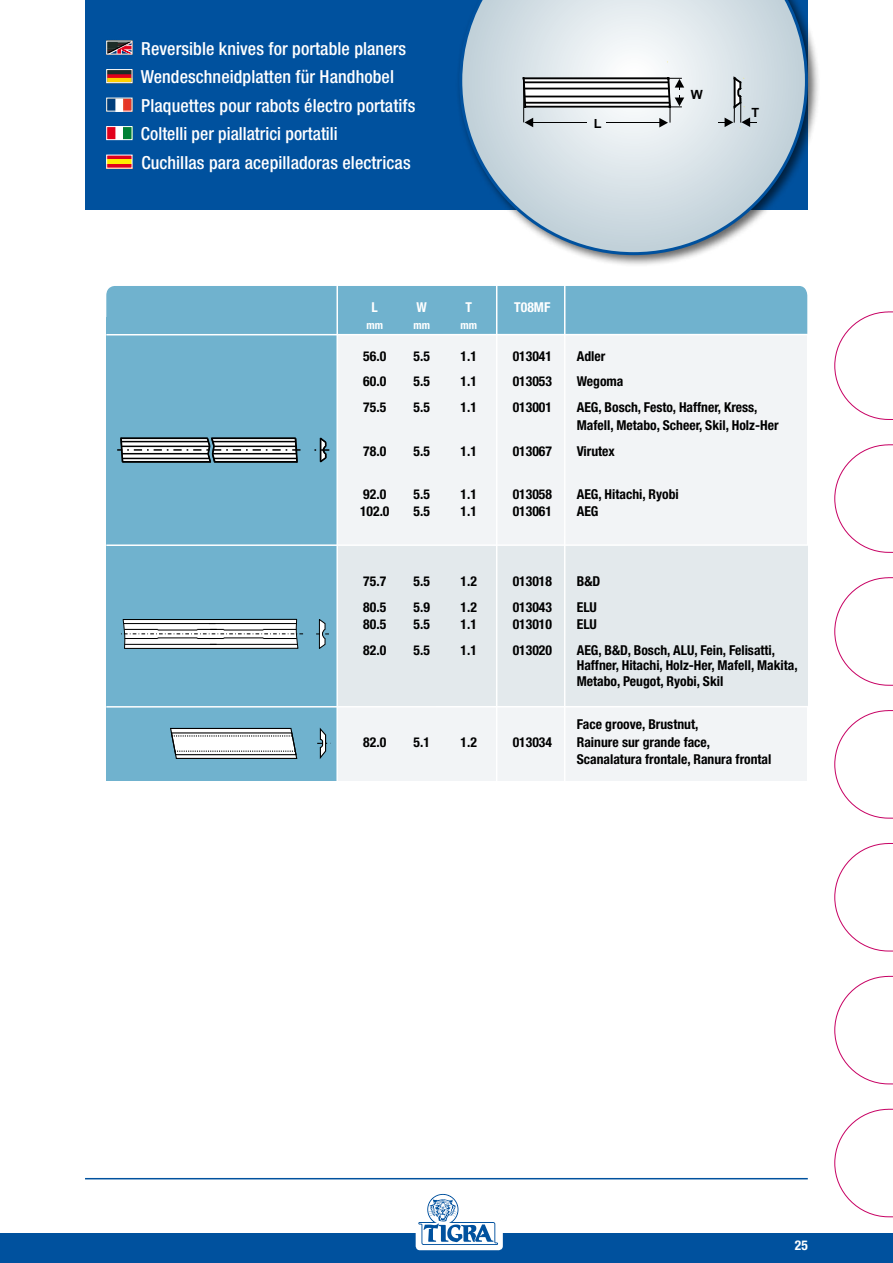
<style>
.page{position:relative;width:893px;height:1263px;background:#fff}
.page>*{position:absolute;margin:0;border:0;box-sizing:border-box;transform-origin:0 0}
.t1{font:500 condensed 18px/28.5px "Helvetica Neue";letter-spacing:.005em;color:#fff}
.t2{font:700 condensed 13.65px/17.4px "Helvetica Neue";color:#000}
.t3{font:700 condensed 13.65px "Helvetica Neue";color:#fff}
.t4{font:700 condensed 13.5px "Helvetica Neue";color:#fff}
.t5{font:700 12.75px "Arial";color:#000}
.t6{font:700 condensed 10.95px "Helvetica Neue";color:#fff}
</style>
<div class="page">
<div style="left:338px;top:334px;width:469px;height:446px;background:#f2f4f6"></div>
<div style="left:337px;top:546px;width:470px;height:161px;background:#e3e9ec"></div>
<div style="left:106px;top:317px;width:231px;height:463px;background:#70b2ce"></div>
<div style="left:106px;top:286px;width:701px;height:48px;background:#70b2ce"></div>
<div style="left:0;top:1233px;width:893px;height:30px;background:#00519e"></div>
<div style="left:416px;top:1216px;width:87px;height:34px;background:#fff;border-radius:4px"></div>
<div style="left:85px;top:0;width:723px;height:209px;background:#00519e"></div>
<svg style="left:108px;top:43px;width:22px;height:10px"></svg>
<div style="left:106px;top:41px;width:26px;height:14px;border:1px solid #fff"></div>
<svg style="left:109px;top:74px;width:21px;height:4px"></svg>
<div style="left:107px;top:70px;width:25px;height:4px;border:1px solid #1d2d28"></div>
<div style="left:107px;top:78px;width:25px;height:5px;background:#ffd100"></div>
<div style="left:107px;top:70px;width:25px;height:13px;border:1px solid #1d2d28"></div>
<div style="left:106px;top:69px;width:26px;height:14px;border:1px solid #fff"></div>
<svg style="left:108px;top:100px;width:22px;height:10px"></svg>
<div style="left:106px;top:98px;width:26px;height:14px;border:1px solid #fff"></div>
<svg style="left:115px;top:129px;width:9px;height:9px"></svg>
<div style="left:107px;top:127px;width:25px;height:13px;border:1px solid #fff"></div>
<div style="left:107px;top:127px;width:8px;height:13px;background:#e2001a"></div>
<div style="left:124px;top:127px;width:8px;height:13px;background:#008035"></div>
<div style="left:106px;top:126px;width:26px;height:14px;border:1px solid #fff"></div>
<svg style="left:108px;top:157px;width:22px;height:10px"></svg>
<svg style="left:418px;top:1194px;width:80px;height:51px"></svg>
<hr style="left:85px;top:1178px;width:723px;height:1px;background:#00519e">
<div style="left:455px;top:0;width:365px;height:267px;background:#000;opacity:.6"></div>
<svg style="left:458px;top:0;width:351px;height:257px"></svg>
<svg style="left:718px;top:76px;width:38px;height:53px"></svg>
<svg style="left:522px;top:76px;width:162px;height:51px"></svg>
<hr style="left:106px;top:334px;width:703px;height:1px;background:#fff">
<hr style="left:106px;top:544px;width:703px;height:2px;background:#fff">
<hr style="left:106px;top:706px;width:703px;height:2px;background:#fff">
<hr style="left:336px;top:281px;width:2px;height:508px;background:#fff">
<hr style="left:496px;top:281px;width:1px;height:508px;background:#fff">
<hr style="left:564px;top:281px;width:1px;height:508px;background:#fff">
<svg style="left:834px;top:312px;width:59px;height:108px"></svg>
<svg style="left:834px;top:444px;width:59px;height:109px"></svg>
<svg style="left:834px;top:577px;width:59px;height:109px"></svg>
<svg style="left:834px;top:710px;width:59px;height:108px"></svg>
<svg style="left:834px;top:843px;width:59px;height:108px"></svg>
<svg style="left:834px;top:976px;width:59px;height:108px"></svg>
<svg style="left:834px;top:1109px;width:59px;height:108px"></svg>
<svg style="left:317px;top:728px;width:14px;height:31px"></svg>
<svg style="left:170px;top:727px;width:128px;height:32px"></svg>
<svg style="left:316px;top:619px;width:13px;height:30px"></svg>
<svg style="left:121px;top:619px;width:182px;height:30px"></svg>
<hr style="left:224px;top:637px;width:39px;height:1px;background:#000">
<hr style="left:224px;top:630px;width:39px;height:1px;background:#000">
<svg style="left:314px;top:437px;width:15px;height:26px"></svg>
<svg style="left:117px;top:437px;width:183px;height:26px"></svg>
<h1 class="t1" style="left:141px;top:34px;width:276px">Reversible knives for portable planers Wendeschneidplatten für Handhobel Plaquettes pour rabots électro portatifs Coltelli per piallatrici portatili<br>Cuchillas para acepilladoras electricas</h1>
<p class="t5" style="left:594px;top:115px;width:9px">L</p>
<p class="t5" style="left:691px;top:86px;width:13px">W</p>
<p class="t5" style="left:752px;top:104px;width:9px">T</p>
<p class="t3" style="left:372px;top:299px;width:8px">L</p>
<p class="t3" style="left:417px;top:299px;width:12px">W</p>
<p class="t3" style="left:465px;top:299px;width:8px">T</p>
<p class="t3" style="left:514px;top:299px;width:38px">T08MF</p>
<p class="t6" style="left:366px;top:318px;width:18px">mm</p>
<p class="t6" style="left:413px;top:318px;width:18px">mm</p>
<p class="t6" style="left:460px;top:318px;width:18px">mm</p>
<p class="t2" style="left:363px;top:347px;width:24px">56.0</p>
<p class="t2" style="left:414px;top:347px;width:18px">5.5</p>
<p class="t2" style="left:460px;top:347px;width:18px">1.1</p>
<p class="t2" style="left:513px;top:347px;width:41px">013041</p>
<p class="t2" style="left:577px;top:347px;width:30px">Adler</p>
<p class="t2" style="left:363px;top:373px;width:24px">60.0</p>
<p class="t2" style="left:414px;top:373px;width:18px">5.5</p>
<p class="t2" style="left:460px;top:373px;width:18px">1.1</p>
<p class="t2" style="left:513px;top:373px;width:41px">013053</p>
<p class="t2" style="left:577px;top:373px;width:48px">Wegoma</p>
<p class="t2" style="left:363px;top:399px;width:24px">75.5</p>
<p class="t2" style="left:414px;top:399px;width:18px">5.5</p>
<p class="t2" style="left:460px;top:399px;width:18px">1.1</p>
<p class="t2" style="left:513px;top:399px;width:41px">013001</p>
<p class="t2" style="left:577px;top:399px;width:203px">AEG, Bosch, Festo, Haffner, Kress,<br>Mafell, Metabo, Scheer, Skil, Holz-Her</p>
<p class="t2" style="left:363px;top:442px;width:24px">78.0</p>
<p class="t2" style="left:414px;top:442px;width:18px">5.5</p>
<p class="t2" style="left:460px;top:442px;width:18px">1.1</p>
<p class="t2" style="left:513px;top:442px;width:41px">013067</p>
<p class="t2" style="left:577px;top:442px;width:39px">Virutex</p>
<p class="t2" style="left:363px;top:485px;width:24px">92.0</p>
<p class="t2" style="left:414px;top:485px;width:18px">5.5</p>
<p class="t2" style="left:460px;top:485px;width:18px">1.1</p>
<p class="t2" style="left:513px;top:485px;width:41px">013058</p>
<p class="t2" style="left:577px;top:485px;width:104px">AEG, Hitachi, Ryobi</p>
<p class="t2" style="left:360px;top:503px;width:31px">102.0</p>
<p class="t2" style="left:414px;top:503px;width:18px">5.5</p>
<p class="t2" style="left:460px;top:503px;width:18px">1.1</p>
<p class="t2" style="left:513px;top:503px;width:41px">013061</p>
<p class="t2" style="left:577px;top:503px;width:23px">AEG</p>
<p class="t2" style="left:363px;top:572px;width:24px">75.7</p>
<p class="t2" style="left:414px;top:572px;width:18px">5.5</p>
<p class="t2" style="left:460px;top:572px;width:18px">1.2</p>
<p class="t2" style="left:513px;top:572px;width:41px">013018</p>
<p class="t2" style="left:577px;top:572px;width:25px">B&amp;D</p>
<p class="t2" style="left:363px;top:598px;width:24px">80.5</p>
<p class="t2" style="left:414px;top:598px;width:18px">5.9</p>
<p class="t2" style="left:460px;top:598px;width:18px">1.2</p>
<p class="t2" style="left:513px;top:598px;width:41px">013043</p>
<p class="t2" style="left:577px;top:598px;width:22px">ELU</p>
<p class="t2" style="left:363px;top:615px;width:24px">80.5</p>
<p class="t2" style="left:414px;top:615px;width:18px">5.5</p>
<p class="t2" style="left:460px;top:615px;width:18px">1.1</p>
<p class="t2" style="left:513px;top:615px;width:41px">013010</p>
<p class="t2" style="left:577px;top:615px;width:22px">ELU</p>
<p class="t2" style="left:363px;top:641px;width:24px">82.0</p>
<p class="t2" style="left:414px;top:641px;width:18px">5.5</p>
<p class="t2" style="left:460px;top:641px;width:18px">1.1</p>
<p class="t2" style="left:513px;top:641px;width:41px">013020</p>
<p class="t2" style="left:577px;top:642px;width:222px;line-height:14.9px">AEG, B&amp;D, Bosch, ALU, Fein, Felisatti,<br>Haffner, Hitachi, Holz-Her, Mafell, Makita,</p>
<p class="t2" style="left:577px;top:672px;width:148px">Metabo, Peugot, Ryobi, Skil</p>
<p class="t2" style="left:577px;top:716px;width:123px">Face groove, Brustnut,</p>
<p class="t2" style="left:363px;top:733px;width:24px">82.0</p>
<p class="t2" style="left:414px;top:733px;width:18px">5.1</p>
<p class="t2" style="left:460px;top:733px;width:18px">1.2</p>
<p class="t2" style="left:513px;top:733px;width:41px">013034</p>
<p class="t2" style="left:577px;top:733px;width:196px">Rainure sur grande face,<br>Scanalatura frontale, Ranura frontal</p>
<p class="t4" style="left:795px;top:1237px;width:14px">25</p>
</div>
